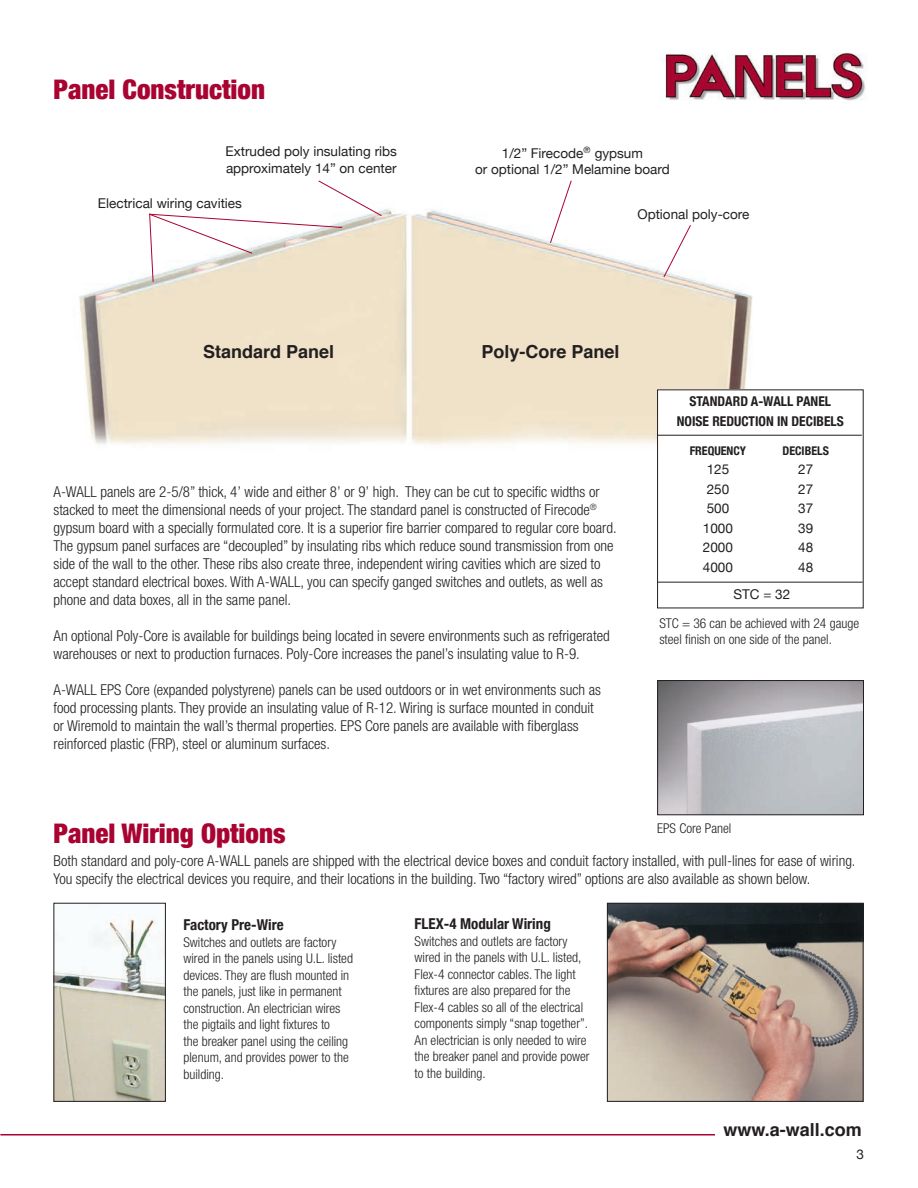
<style>
.page{position:relative;width:918px;height:1188px;background:#fff}
.page>*{position:absolute;margin:0;border:0;box-sizing:border-box;transform-origin:0 0}
.t1{font:900 condensed 27px "Helvetica Neue";color:#a90332}
.t2{font:700 18px "Helvetica";color:#231f20}
.t3{font:300 condensed 15px/18px "Helvetica Neue";color:#231f20}
.t4{font:700 condensed 15px "Helvetica Neue";color:#231f20}
.t5{font:300 condensed 13.5px/16.5px "Helvetica Neue";color:#231f20}
.t6{font:13.5px/16.2px "Helvetica Neue";color:#231f20}
.t7{font:700 condensed 13.5px/19.5px "Helvetica Neue";color:#231f20;text-align:center}
.t8{font:700 condensed 12px "Helvetica Neue";color:#231f20}
</style>
<div class="page">
<img style="left:79px;top:208px;width:674px;height:237px">
<img style="left:56px;top:914px;width:108px;height:186px">
<div style="left:54px;top:903px;width:112px;height:199px;border:1px solid #231f20"></div>
<svg style="left:149px;top:180px;width:234px;height:103px"></svg>
<svg style="left:663px;top:224px;width:29px;height:54px"></svg>
<svg style="left:549px;top:180px;width:23px;height:64px"></svg>
<img style="left:609px;top:905px;width:253px;height:195px">
<div style="left:607px;top:903px;width:257px;height:199px;border:1px solid #231f20"></div>
<img style="left:663px;top:52px;width:202px;height:49px">
<img style="left:659px;top:682px;width:203px;height:131px">
<div style="left:657px;top:680px;width:207px;height:135px;border:1px solid #231f20"></div>
<div style="left:658px;top:390px;width:205px;height:218px;background:#fff"></div>
<hr style="left:657px;top:435px;width:205px;height:1px;background:#231f20">
<hr style="left:657px;top:582px;width:206px;height:1px;background:#231f20">
<hr style="left:1px;top:1134px;width:714px;height:2px;background:#a90332">
<h1 class="t1" style="left:54px;top:67px;width:213px">Panel Construction</h1>
<p class="t6" style="left:226px;top:142px;width:173px">Extruded poly insulating ribs approximately 14” on center</p>
<p class="t6" style="left:98px;top:194px;width:145px">Electrical wiring cavities</p>
<p class="t6" style="left:475px;top:144px;width:196px;text-align:center">1/2” Firecode<sup>®</sup> gypsum<br>or optional 1/2” Melamine board</p>
<p class="t6" style="left:637px;top:206px;width:114px">Optional poly-core</p>
<p class="t2" style="left:203px;top:337px;width:133px">Standard Panel</p>
<p class="t2" style="left:481px;top:337px;width:140px">Poly-Core Panel</p>
<p class="t3" style="left:54px;top:482px;width:565px">A-WALL panels are 2-5/8” thick, 4’ wide and either 8’ or 9’ high. They can be cut to specific widths or stacked to meet the dimensional needs of your project. The standard panel is constructed of Firecode<sup>® </sup>gypsum board with a specially formulated core. It is a superior fire barrier compared to regular core board.<br>The gypsum panel surfaces are “decoupled” by insulating ribs which reduce sound transmission from one side of the wall to the other. These ribs also create three, independent wiring cavities which are sized to accept standard electrical boxes. With A-WALL, you can specify ganged switches and outlets, as well as phone and data boxes, all in the same panel.</p>
<p class="t3" style="left:54px;top:626px;width:558px">An optional Poly-Core is available for buildings being located in severe environments such as refrigerated warehouses or next to production furnaces. Poly-Core increases the panel’s insulating value to R-9.</p>
<p class="t3" style="left:54px;top:680px;width:549px">A-WALL EPS Core (expanded polystyrene) panels can be used outdoors or in wet environments such as food processing plants. They provide an insulating value of R-12. Wiring is surface mounted in conduit or Wiremold to maintain the wall’s thermal properties. EPS Core panels are available with fiberglass reinforced plastic (FRP), steel or aluminum surfaces.</p>
<p class="t7" style="left:677px;top:391px;width:168px">STANDARD A-WALL PANEL<br>NOISE REDUCTION IN DECIBELS</p>
<p class="t8" style="left:690px;top:441px;width:58px">FREQUENCY</p>
<p class="t8" style="left:782px;top:441px;width:48px">DECIBELS</p>
<p class="t6" style="left:707px;top:461px;width:24px">125</p>
<p class="t6" style="left:798px;top:461px;width:17px">27</p>
<p class="t6" style="left:707px;top:480px;width:24px">250</p>
<p class="t6" style="left:798px;top:480px;width:17px">27</p>
<p class="t6" style="left:707px;top:500px;width:24px">500</p>
<p class="t6" style="left:798px;top:500px;width:17px">37</p>
<p class="t6" style="left:703px;top:519px;width:32px">1000</p>
<p class="t6" style="left:798px;top:519px;width:17px">39</p>
<p class="t6" style="left:703px;top:539px;width:32px">2000</p>
<p class="t6" style="left:798px;top:539px;width:17px">48</p>
<p class="t6" style="left:703px;top:558px;width:32px">4000</p>
<p class="t6" style="left:798px;top:558px;width:17px">48</p>
<p class="t6" style="left:733px;top:585px;width:58px">STC = 32</p>
<p class="t5" style="left:659px;top:614px;width:201px">STC = 36 can be achieved with 24 gauge steel finish on one side of the panel.</p>
<h1 class="t1" style="left:54px;top:811px;width:234px">Panel Wiring Options</h1>
<p class="t5" style="left:657px;top:820px;width:76px">EPS Core Panel</p>
<p class="t3" style="left:54px;top:851px;width:804px">Both standard and poly-core A-WALL panels are shipped with the electrical device boxes and conduit factory installed, with pull-lines for ease of wiring.<br>You specify the electrical devices you require, and their locations in the building. Two “factory wired” options are also available as shown below.</p>
<p class="t4" style="left:183px;top:913px;width:102px">Factory Pre-Wire</p>
<p class="t5" style="left:183px;top:934px;width:171px">Switches and outlets are factory wired in the panels using U.L. listed devices. They are flush mounted in the panels, just like in permanent construction. An electrician wires the pigtails and light fixtures to<br>the breaker panel using the ceiling plenum, and provides power to the building.</p>
<p class="t4" style="left:415px;top:911px;width:138px">FLEX-4 Modular Wiring</p>
<p class="t5" style="left:415px;top:932px;width:177px">Switches and outlets are factory wired in the panels with U.L. listed, Flex-4 connector cables. The light fixtures are also prepared for the Flex-4 cables so all of the electrical components simply “snap together”.<br>An electrician is only needed to wire the breaker panel and provide power to the building.</p>
<p class="t2" style="left:723px;top:1115px;width:140px">www.a-wall.com</p>
<p class="t6" style="left:856px;top:1145px;width:9px">3</p>
</div>
